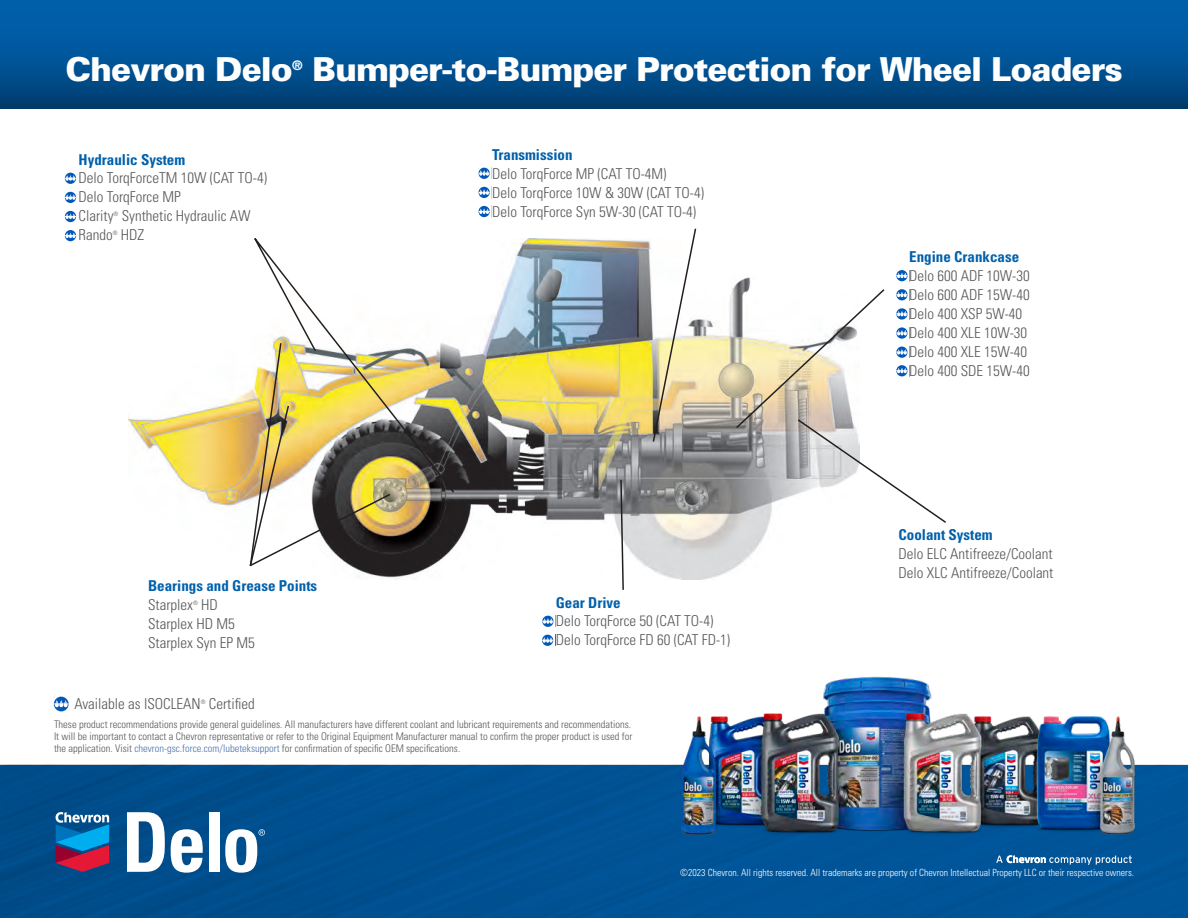
<style>
.page{position:relative;width:1188px;height:918px;background:#fff}
.page>*{position:absolute;margin:0;border:0;box-sizing:border-box;transform-origin:0 0}
.Big_White_Head{font:900 33px "Univers";letter-spacing:-.03em;color:#fff}
.Text{font:300 condensed 15px/18.9px "Univers LT Std";color:#57585a}
.Subhead{font:700 condensed 15px "Univers LT Std";color:#0160ab}
.Big_White_Head-2{font:900 13.2px "Univers";color:#fff}
.t1{font:300 condensed 10.5px/12px "Univers LT Std";color:#57585a;text-align:justify}
.t2{font:300 condensed 9.9px "Univers LT Std";color:#fff}
.Text-2{font:300 condensed 6px "Univers LT Std";color:#57585a}
.s1{color:#4d72ac}
</style>
<div class="page">
<div style="left:0;top:0;width:1188px;height:108px;background:linear-gradient(to bottom,#0066b5,#004176)"></div>
<img style="left:0;top:765px;width:1188px;height:153px">
<svg style="left:996px;top:857px;width:136px;height:8px"></svg>
<svg style="left:56px;top:812px;width:53px;height:60px;background:#526193"></svg>
<svg style="left:127px;top:812px;width:76px;height:61px"></svg>
<div style="left:209px;top:812px;width:11px;height:60px;background:#fff"></div>
<svg style="left:225px;top:829px;width:40px;height:44px"></svg>
<img style="left:660px;top:676px;width:491px;height:181px">
<svg style="left:54px;top:697px;width:15px;height:15px"></svg>
<img style="left:129px;top:238px;width:640px;height:342px">
<svg style="left:652px;top:228px;width:45px;height:215px"></svg>
<svg style="left:619px;top:478px;width:6px;height:112px"></svg>
<svg style="left:248px;top:494px;width:144px;height:74px"></svg>
<svg style="left:245px;top:238px;width:211px;height:256px"></svg>
<svg style="left:65px;top:192px;width:12px;height:11px"></svg>
<svg style="left:896px;top:270px;width:14px;height:11px"></svg>
<svg style="left:478px;top:187px;width:14px;height:11px"></svg>
<svg style="left:65px;top:211px;width:12px;height:11px"></svg>
<svg style="left:478px;top:206px;width:14px;height:11px"></svg>
<svg style="left:65px;top:230px;width:12px;height:11px"></svg>
<svg style="left:735px;top:288px;width:211px;height:236px"></svg>
<svg style="left:65px;top:173px;width:12px;height:11px"></svg>
<svg style="left:478px;top:168px;width:14px;height:11px"></svg>
<svg style="left:542px;top:616px;width:14px;height:11px"></svg>
<svg style="left:542px;top:635px;width:12px;height:11px"></svg>
<p class="Big_White_Head" style="left:66px;top:49px;width:229px">Chevron Delo</p>
<p class="Big_White_Head-2" style="left:292px;top:57px;width:12px">®</p>
<p class="Big_White_Head" style="left:312px;top:49px;width:812px">Bumper-to-Bumper Protection for Wheel Loaders</p>
<p class="Subhead" style="left:79px;top:150px;width:108px">Hydraulic System</p>
<p class="Text" style="left:79px;top:169px;width:190px">Delo TorqForceTM 10W (CAT TO-4)</p>
<p class="Text" style="left:79px;top:188px;width:104px">Delo TorqForce MP</p>
<p class="Text" style="left:79px;top:207px;width:36px">Clarity</p>
<p class="Text-2" style="left:114px;top:211px;width:6px">®</p>
<p class="Text" style="left:122px;top:207px;width:130px">Synthetic Hydraulic AW</p>
<p class="Text" style="left:79px;top:225px;width:36px">Rando</p>
<p class="Text-2" style="left:113px;top:229px;width:6px">®</p>
<p class="Text" style="left:121px;top:225px;width:25px">HDZ</p>
<p class="Subhead" style="left:148px;top:577px;width:171px">Bearings and Grease Points</p>
<p class="Text" style="left:148px;top:595px;width:46px">Starplex</p>
<p class="Text-2" style="left:193px;top:599px;width:6px">®</p>
<p class="Text" style="left:148px;top:595px;width:88px;text-indent:53px">HD<br>Starplex HD M5</p>
<p class="Text" style="left:148px;top:633px;width:108px">Starplex Syn EP M5</p>
<p class="Text" style="left:74px;top:695px;width:128px">Available as ISOCLEAN</p>
<p class="Text-2" style="left:201px;top:699px;width:6px">®</p>
<p class="Text" style="left:209px;top:695px;width:47px">Certified</p>
<p class="Subhead" style="left:492px;top:145px;width:82px">Transmission</p>
<p class="Text" style="left:492px;top:164px;width:176px">Delo TorqForce MP (CAT TO-4M)</p>
<p class="Text" style="left:492px;top:183px;width:213px">Delo TorqForce 10W &amp; 30W (CAT TO-4)</p>
<p class="Text" style="left:492px;top:202px;width:206px">Delo TorqForce Syn 5W-30 (CAT TO-4)</p>
<p class="Subhead" style="left:556px;top:593px;width:66px">Gear Drive</p>
<p class="Text" style="left:556px;top:612px;width:159px">Delo TorqForce 50 (CAT TO-4)</p>
<p class="Text" style="left:556px;top:631px;width:176px">Delo TorqForce FD 60 (CAT FD-1)</p>
<p class="t1" style="left:54px;top:718px;width:580px">These product recommendations provide general guidelines. All manufacturers have different coolant and lubricant requirements and recommendations.<br>It will be important to contact a Chevron representative or refer to the Original Equipment Manufacturer manual to confirm the proper product is used for the application. Visit <span class="s1">chevron-gsc.force.com/lubeteksupport</span> for confirmation of specific OEM specifications.</p>
<p class="Subhead" style="left:909px;top:248px;width:111px">Engine Crankcase</p>
<p class="Text" style="left:909px;top:267px;width:122px">Delo 600 ADF 10W-30</p>
<p class="Text" style="left:909px;top:285px;width:122px">Delo 600 ADF 15W-40</p>
<p class="Text" style="left:909px;top:304px;width:114px">Delo 400 XSP 5W-40</p>
<p class="Text" style="left:909px;top:323px;width:119px">Delo 400 XLE 10W-30</p>
<p class="Text" style="left:909px;top:342px;width:119px">Delo 400 XLE 15W-40</p>
<p class="Text" style="left:909px;top:361px;width:122px">Delo 400 SDE 15W-40</p>
<p class="Subhead" style="left:899px;top:526px;width:96px">Coolant System</p>
<p class="Text" style="left:899px;top:544px;width:156px">Delo ELC Antifreeze/Coolant</p>
<p class="Text" style="left:899px;top:563px;width:156px">Delo XLC Antifreeze/Coolant</p>
<p class="t2" style="left:680px;top:867px;width:455px">©2023 Chevron. All rights reserved. All trademarks are property of Chevron Intellectual Property LLC or their respective owners.</p>
</div>
